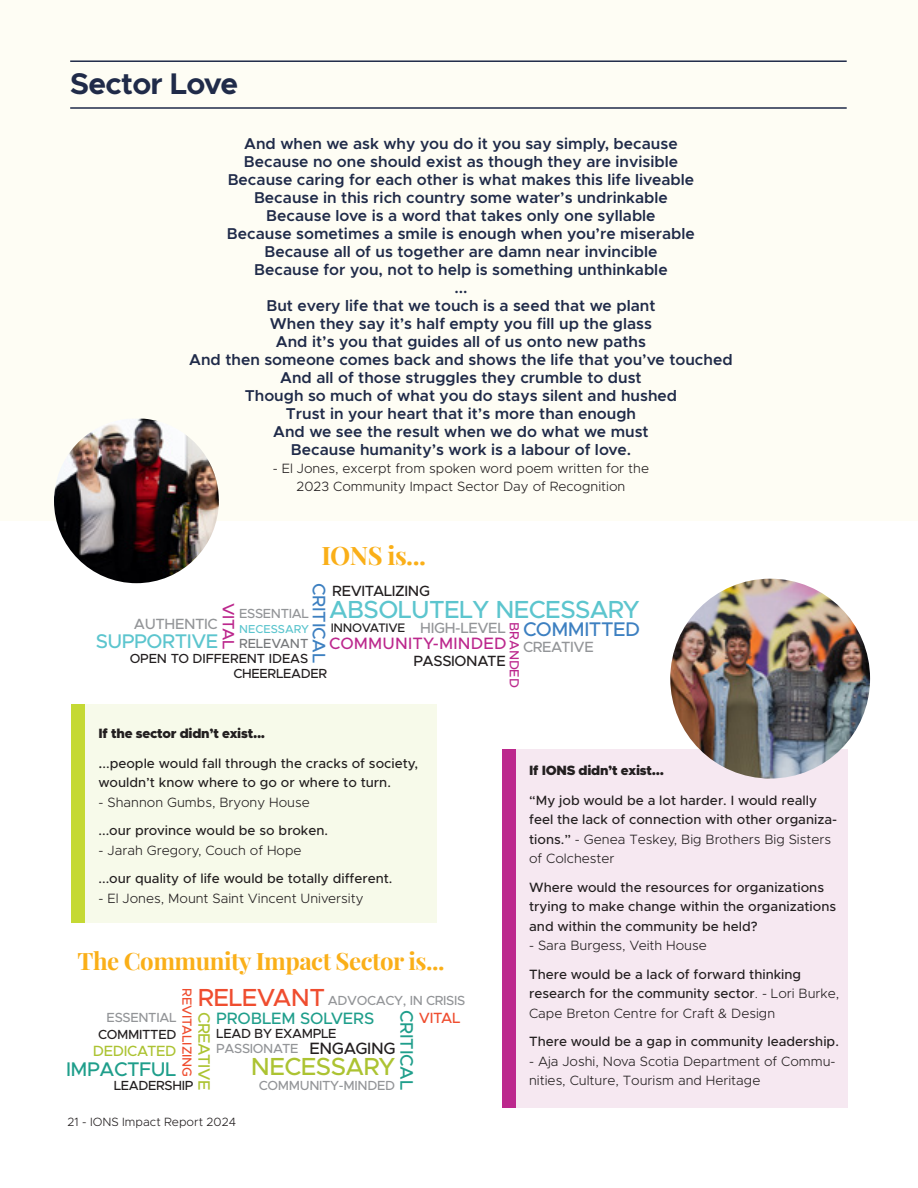
<style>
.page{position:relative;width:918px;height:1188px;background:#fff}
.page>*{position:absolute;margin:0;border:0;box-sizing:border-box;transform-origin:0 0}
.Main_Head{font:700 30px "Metropolis";letter-spacing:-.025em;color:#202b49}
.t1{font:700 25.5px "Playfair Display";letter-spacing:-.025em;color:#faaf18}
.t2{font:500 24.75px "Metropolis";letter-spacing:-.025em;color:#5cc5ce}
.t3{font:500 24.75px "Metropolis";letter-spacing:-.025em;color:#acc332}
.t4{font:500 24.75px "Metropolis";letter-spacing:-.025em;color:#ef4d2f}
.t5{font:700 24px "Playfair Display";letter-spacing:-.02em;color:#faaf18}
.t6{font:500 19.8px "Metropolis";letter-spacing:-.025em;color:#5cc5ce}
.t7{font:500 19.8px "Metropolis";letter-spacing:-.025em;color:#3d80c1}
.t8{font:500 19.8px "Metropolis";letter-spacing:-.025em;color:#1f9e8b}
.t9{font:500 18.15px "Metropolis";letter-spacing:-.01em;color:#3d80c1}
.t10{font:500 18.15px "Metropolis";letter-spacing:-.01em;color:#1f9e8b}
.t11{font:500 16.5px "Metropolis";letter-spacing:.01em;color:#bc288d}
.t12{font:500 16.5px "Metropolis";letter-spacing:-.01em;color:#1f9e8b}
.t13{font:500 16.5px "Metropolis";letter-spacing:-.025em;color:#acc332}
.t14{font:500 16.5px "Metropolis";letter-spacing:-.025em;color:#231f20}
.t15{font:600 15.75px "Metropolis";color:#202b49}
.t16{font:500 14.85px "Metropolis";letter-spacing:-.025em;color:#939598}
.t17{font:500 14.85px "Metropolis";letter-spacing:-.025em;color:#231f20}
.t18{font:500 14.85px "Metropolis";letter-spacing:-.025em;color:#acc332}
.t19{font:500 14.85px "Metropolis";letter-spacing:-.025em;color:#ef4d2f}
.t20{font:500 13.5px/19.5px "Metropolis";color:#231f20}
.t21{font:300 13.5px/18px "Metropolis";color:#231f20;text-align:center}
.t22{font:900 13.5px "Metropolis";letter-spacing:-.02em;color:#231f20}
.t23{font:500 13.2px "Metropolis";letter-spacing:-.025em;color:#231f20}
.t24{font:500 13.2px "Metropolis";letter-spacing:-.025em;color:#939598}
.t25{font:500 13.2px "Metropolis";letter-spacing:-.015em;color:#ef4d2f}
.t26{font:500 13.2px "Metropolis";letter-spacing:-.01em;color:#76787b}
.t27{font:500 13.2px "Metropolis";letter-spacing:-.015em;color:#bc288d}
.t28{font:500 12.45px "Metropolis";letter-spacing:-.025em;color:#231f20}
.t29{font:300 12px "Metropolis";color:#231f20}
.t30{font:500 11.55px "Metropolis";color:#5cc5ce}
.s1{font-size:15px}
.s2{font-weight:300}
</style>
<div class="page">
<div style="left:0;top:0;width:918px;height:521px;background:#fefdf4"></div>
<hr style="left:70px;top:107px;width:777px;height:2px;background:#202b49">
<hr style="left:70px;top:60px;width:777px;height:2px;background:#202b49">
<div style="left:71px;top:704px;width:365px;height:218px;background:#f7faea"></div>
<div style="left:71px;top:704px;width:14px;height:218px;background:#c5d934"></div>
<div style="left:502px;top:749px;width:345px;height:359px;background:#f6e8f1"></div>
<div style="left:502px;top:749px;width:13px;height:359px;background:#bc288d"></div>
<img style="left:670px;top:579px;width:200px;height:200px;border-radius:100px">
<img style="left:54px;top:419px;width:165px;height:164px">
<p class="Main_Head" style="left:70px;top:65px;width:169px">Sector Love</p>
<p class="t15" style="left:244px;top:134px;width:435px">And when we ask why you do it you say simply, because</p>
<p class="t15" style="left:244px;top:152px;width:436px">Because no one should exist as though they are invisible</p>
<p class="t15" style="left:228px;top:170px;width:468px">Because caring for each other is what makes this life liveable</p>
<p class="t15" style="left:254px;top:188px;width:415px">Because in this rich country some water’s undrinkable</p>
<p class="t15" style="left:266px;top:206px;width:391px">Because love is a word that takes only one syllable</p>
<p class="t15" style="left:227px;top:224px;width:470px">Because sometimes a smile is enough when you’re miserable</p>
<p class="t15" style="left:264px;top:242px;width:395px">Because all of us together are damn near invincible</p>
<p class="t15" style="left:254px;top:260px;width:415px">Because for you, not to help is something unthinkable</p>
<p class="t15" style="left:454px;top:278px;width:15px">...</p>
<p class="t15" style="left:266px;top:296px;width:391px">But every life that we touch is a seed that we plant</p>
<p class="t15" style="left:270px;top:314px;width:383px">When they say it’s half empty you fill up the glass</p>
<p class="t15" style="left:276px;top:332px;width:372px">And it’s you that guides all of us onto new paths</p>
<p class="t15" style="left:189px;top:350px;width:545px">And then someone comes back and shows the life that you’ve touched</p>
<p class="t15" style="left:280px;top:368px;width:363px">And all of those struggles they crumble to dust</p>
<p class="t15" style="left:245px;top:386px;width:434px">Though so much of what you do stays silent and hushed</p>
<p class="t15" style="left:286px;top:404px;width:352px">Trust in your heart that it’s more than enough</p>
<p class="t15" style="left:273px;top:422px;width:377px">And we see the result when we do what we must</p>
<p class="t15" style="left:291px;top:440px;width:342px">Because humanity’s work is a labour of love.</p>
<p class="t21" style="left:273px;top:460px;width:378px">- El Jones, excerpt from spoken word poem written for the<br>2023 Community Impact Sector Day of Recognition</p>
<p class="t1" style="left:321px;top:535px;width:106px">IONS is...</p>
<p class="t9" style="left:330px;top:583px;width:82px;rotate:90deg">CRITICAL</p>
<p class="t17" style="left:332px;top:582px;width:99px">REVITALIZING</p>
<p class="t2" style="left:329px;top:594px;width:312px">ABSOLUTELY NECESSARY</p>
<p class="t11" style="left:239px;top:603px;width:48px;rotate:90deg">VITAL</p>
<p class="t24" style="left:239px;top:605px;width:71px">ESSENTIAL</p>
<p class="t26" style="left:239px;top:636px;width:71px">RELEVANT</p>
<p class="t16" style="left:134px;top:614px;width:85px">AUTHENTIC</p>
<p class="t28" style="left:331px;top:620px;width:76px">INNOVATIVE</p>
<p class="t16" style="left:420px;top:618px;width:87px">HIGH-LEVEL</p>
<p class="t27" style="left:523px;top:622px;width:67px;rotate:90deg">BRANDED</p>
<p class="t7" style="left:523px;top:617px;width:119px">COMMITTED</p>
<p class="t30" style="left:239px;top:622px;width:71px">NECESSARY</p>
<p class="t6" style="left:96px;top:629px;width:124px">SUPPORTIVE</p>
<p class="t11" style="left:329px;top:634px;width:179px">COMMUNITY-MINDED</p>
<p class="t16" style="left:523px;top:637px;width:72px">CREATIVE</p>
<p class="t23" style="left:130px;top:650px;width:180px">OPEN TO DIFFERENT IDEAS</p>
<p class="t17" style="left:413px;top:652px;width:94px">PASSIONATE</p>
<p class="t23" style="left:234px;top:665px;width:95px">CHEERLEADER</p>
<p class="t22" style="left:99px;top:725px;width:168px">If the sector didn’t exist...</p>
<p class="t20" style="left:99px;top:753px;width:321px"><span class="s1">.</span>..people would fall through the cracks of society, wouldn’t know where to go or where to turn.</p>
<p class="t21" style="left:99px;top:793px;width:213px">- Shannon Gumbs, Bryony House</p>
<p class="t20" style="left:99px;top:821px;width:231px">...our province would be so broken.</p>
<p class="t21" style="left:99px;top:841px;width:204px">- Jarah Gregory, Couch of Hope</p>
<p class="t20" style="left:99px;top:869px;width:295px">...our quality of life would be totally different.</p>
<p class="t21" style="left:99px;top:889px;width:267px">- El Jones, Mount Saint Vincent University</p>
<p class="t5" style="left:78px;top:942px;width:369px">The Community Impact Sector is...</p>
<p class="t4" style="left:198px;top:982px;width:129px">RELEVANT</p>
<p class="t25" style="left:195px;top:988px;width:90px;rotate:90deg">REVITALIZING</p>
<p class="t24" style="left:328px;top:992px;width:139px">ADVOCACY, IN CRISIS</p>
<p class="t10" style="left:418px;top:1010px;width:82px;rotate:90deg">CRITICAL</p>
<p class="t24" style="left:107px;top:1009px;width:71px">ESSENTIAL</p>
<p class="t13" style="left:214px;top:1012px;width:80px;rotate:90deg">CREATIVE</p>
<p class="t12" style="left:216px;top:1008px;width:159px">PROBLEM SOLVERS</p>
<p class="t3" style="left:251px;top:1051px;width:146px">NECESSARY</p>
<p class="t19" style="left:419px;top:1009px;width:43px">VITAL</p>
<p class="t23" style="left:216px;top:1025px;width:122px">LEAD BY EXAMPLE</p>
<p class="t23" style="left:98px;top:1026px;width:80px">COMMITTED</p>
<p class="t18" style="left:93px;top:1041px;width:85px">DEDICATED</p>
<p class="t14" style="left:310px;top:1038px;width:88px">ENGAGING</p>
<p class="t23" style="left:114px;top:1077px;width:81px">LEADERSHIP</p>
<p class="t24" style="left:216px;top:1040px;width:84px">PASSIONATE</p>
<p class="t8" style="left:66px;top:1057px;width:112px">IMPACTFUL</p>
<p class="t24" style="left:259px;top:1077px;width:138px">COMMUNITY-MINDED</p>
<p class="t29" style="left:68px;top:1115px;width:170px">21 - IONS Impact Report 2024</p>
<p class="t22" style="left:529px;top:762px;width:136px">If IONS didn’t exist...</p>
<p class="t20" style="left:529px;top:791px;width:310px">“My job would be a lot harder. I would really feel the lack of connection with other organiza&shy;tions.” <span class="s2">- Genea Teskey, Big Brothers Big Sisters of Colchester</span></p>
<p class="t20" style="left:529px;top:878px;width:309px">Where would the resources for organizations trying to make change within the organizations and within the community be held?</p>
<p class="t21" style="left:529px;top:937px;width:179px">- Sara Burgess, Veith House</p>
<p class="t20" style="left:529px;top:965px;width:312px">There would be a lack of forward thinking research for the community sector<span class="s2">. - Lori Burke,<br>Cape Breton Centre for Craft &amp; Design</span></p>
<p class="t20" style="left:529px;top:1032px;width:311px">There would be a gap in community leadership.</p>
<p class="t21" style="left:529px;top:1052px;width:308px;line-height:19.5px;text-align:left">- Aja Joshi, Nova Scotia Department of Commu&shy;nities, Culture, Tourism and Heritage</p>
</div>
